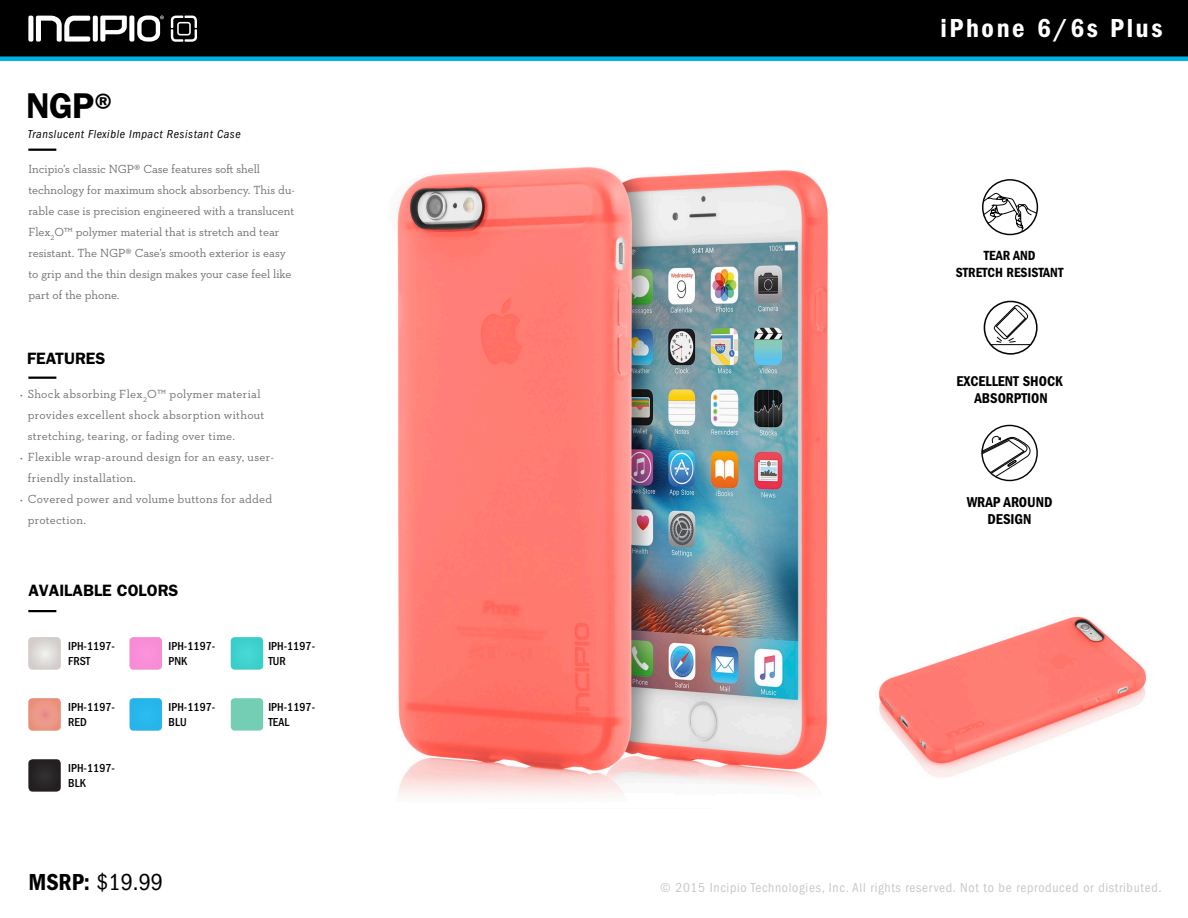
<style>
.page{position:relative;width:1188px;height:918px;background:#fff}
.page>*{position:absolute;margin:0;border:0;box-sizing:border-box;transform-origin:0 0}
.t1{font:600 36px "ITC Franklin Gothic Std";color:#000}
.t2{font:27px "ITC Franklin Gothic Std Dm Cd";letter-spacing:.1em;color:#fff}
.t3{font:condensed 24px "ITC Franklin Gothic Std";color:#000}
.t4{font:600 16.5px "ITC Franklin Gothic Std";color:#000}
.t5{font:14.85px/17.9px "ITC Franklin Gothic Std Dm Cd";color:#000;text-align:center}
.t6{font:14.7px/17.7px "ITC Franklin Gothic Std Dm Cd";color:#000;text-align:center}
.t7{font:13.8px/16.5px "ITC Franklin Gothic Std Dm Cd";color:#000;text-align:center}
.t8{font:condensed 13.5px "ITC Franklin Gothic Std";letter-spacing:.05em;color:#c8c8c8}
.t9{font:12px/21px "Neutraface Slab Text";color:#717074}
.t10{font:12px/21px "Neutraface Slab Text";letter-spacing:.02em;color:#717074}
.t11{font:500 condensed 12px/14.4px "ITC Franklin Gothic Std";color:#000}
.t12{font:12px/21px "Neutraface Slab Text";letter-spacing:.025em;color:#717074}
.t13{font:italic condensed 12px "ITC Franklin Gothic Std";letter-spacing:.05em;color:#000}
.s1{font-size:9px}
.s2{font-family:"ITC Franklin Gothic Std Dm Cd";font-stretch:normal}
</style>
<div class="page">
<div style="left:0;top:0;width:1188px;height:57px;background:#000"></div>
<svg style="left:171px;top:16px;width:26px;height:26px"></svg>
<svg style="left:28px;top:15px;width:136px;height:27px"></svg>
<div style="left:0;top:56px;width:1188px;height:5px;background:#00b2e2"></div>
<svg style="left:28px;top:637px;width:33px;height:33px"></svg>
<hr style="left:28px;top:610px;width:28px;height:2px;background:#000">
<img style="left:396px;top:167px;width:434px;height:629px">
<img style="left:875px;top:616px;width:271px;height:162px">
<svg style="left:983px;top:193px;width:55px;height:40px"></svg>
<div style="left:982px;top:179px;width:56px;height:56px;border:1px solid #040503;border-radius:50%"></div>
<div style="left:984px;top:301px;width:54px;height:54px;border:2px solid #040503;border-radius:50%"></div>
<svg style="left:990px;top:304px;width:42px;height:41px"></svg>
<div style="left:981px;top:425px;width:57px;height:56px;border:1px solid #040503;border-radius:50%"></div>
<svg style="left:981px;top:435px;width:50px;height:42px"></svg>
<hr style="left:28px;top:149px;width:28px;height:2px;background:#000">
<hr style="left:28px;top:377px;width:28px;height:2px;background:#000">
<div style="left:130px;top:637px;width:32px;height:33px;background:#f88ed7;border-radius:4px"></div>
<div style="left:231px;top:637px;width:32px;height:33px;background:#3ed1cc;border-radius:4px"></div>
<div style="left:28px;top:698px;width:33px;height:33px;background:#eb9685;border-radius:4px"></div>
<div style="left:130px;top:698px;width:32px;height:33px;background:#27b6eb;border-radius:4px"></div>
<div style="left:231px;top:698px;width:32px;height:33px;background:#74ceb3;border-radius:4px"></div>
<svg style="left:28px;top:759px;width:33px;height:33px"></svg>
<h1 class="t1" style="left:26px;top:85px;width:96px">NGP®</h1>
<p class="t13" style="left:28px;top:127px;width:214px">Translucent Flexible Impact Resistant Case</p>
<p class="t9" style="left:28px;top:158px;width:268px">Incipio’s classic NGP® Case features soft shell technology for maximum shock absorbency. This du&shy;rable case is precision engineered with a translucent Flex<sub>2</sub>O™ polymer material that is stretch and tear resistant. The NGP® Case’s smooth exterior is easy to grip and the thin design makes your case feel like part of the phone.</p>
<h3 class="t4" style="left:27px;top:349px;width:80px">FEATURES</h3>
<p class="t10" style="left:28px;top:383px;width:238px;text-indent:-8px"><span class="s1">•</span> Shock absorbing Flex<sub>2</sub>O™ polymer material provides excellent shock absorption without stretching, tearing, or fading over time.</p>
<p class="t12" style="left:28px;top:446px;width:248px;text-indent:-8px"><span class="s1">•</span> Flexible wrap-around design for an easy, user&shy;friendly installation.</p>
<p class="t10" style="left:28px;top:488px;width:246px;text-indent:-8px"><span class="s1">•</span> Covered power and volume buttons for added protection.</p>
<h3 class="t4" style="left:28px;top:580px;width:152px">AVAILABLE COLORS</h3>
<p class="t11" style="left:68px;top:639px;width:48px">IPH-1197-<br>FRST</p>
<p class="t11" style="left:169px;top:639px;width:48px">IPH-1197-<br>PNK</p>
<p class="t11" style="left:268px;top:639px;width:48px">IPH-1197-<br>TUR</p>
<p class="t11" style="left:68px;top:700px;width:48px">IPH-1197-<br>RED</p>
<p class="t11" style="left:169px;top:700px;width:48px">IPH-1197-<br>BLU</p>
<p class="t11" style="left:268px;top:700px;width:48px">IPH-1197-<br>TEAL</p>
<p class="t11" style="left:68px;top:761px;width:48px">IPH-1197-<br>BLK</p>
<h2 class="t2" style="left:940px;top:12px;width:224px">iPhone 6/6s Plus</h2>
<p class="t7" style="left:956px;top:248px;width:109px">TEAR AND<br>STRETCH RESISTANT</p>
<p class="t6" style="left:956px;top:372px;width:108px">EXCELLENT SHOCK<br>ABSORPTION</p>
<p class="t5" style="left:967px;top:493px;width:87px">WRAP AROUND<br>DESIGN</p>
<h3 class="t3" style="left:28px;top:869px;width:136px"><span class="s2">MSRP:</span> $19.99</h3>
<p class="t8" style="left:660px;top:880px;width:503px">© 2015 Incipio Technologies, Inc. All rights reserved. Not to be reproduced or distributed.</p>
</div>
